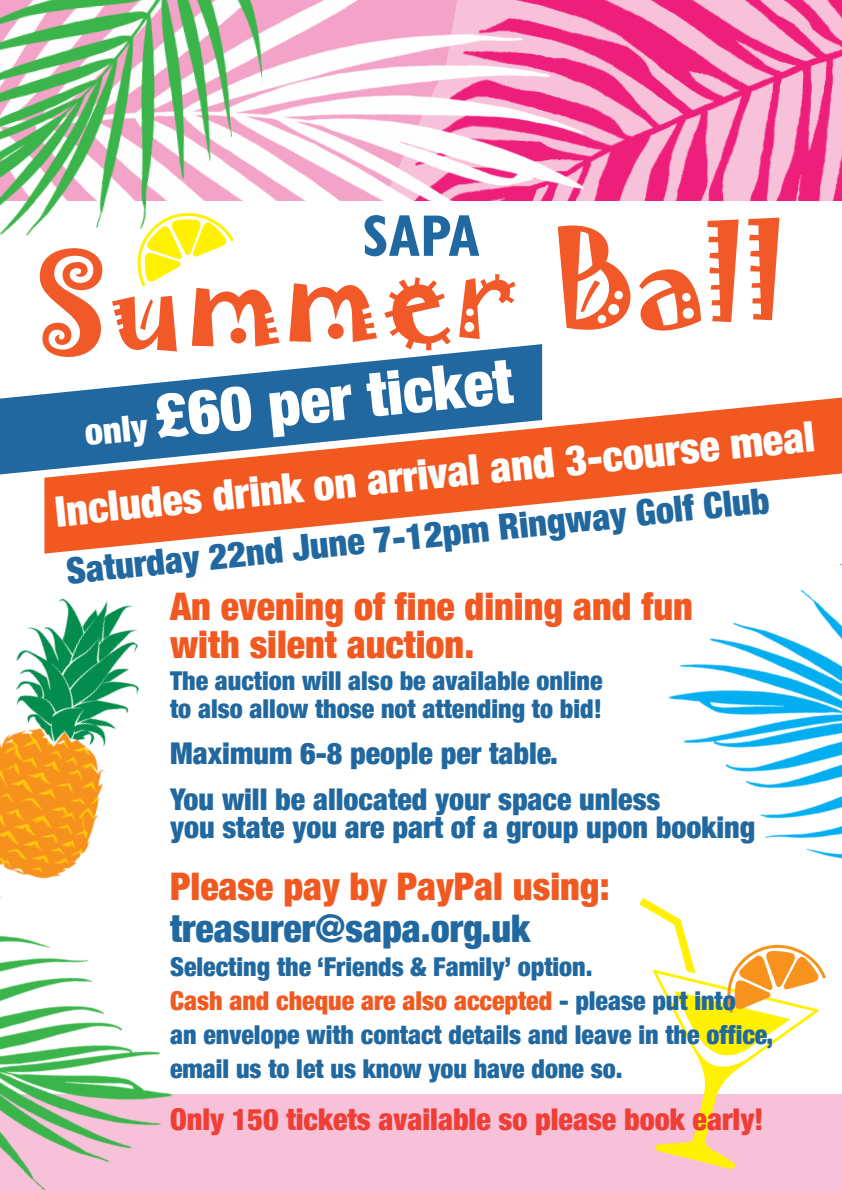
<style>
.page{position:relative;width:842px;height:1191px;background:#f7c1d9}
.page>*{position:absolute;margin:0;border:0;box-sizing:border-box;transform-origin:0 0}
.t1{font:152.3px "Jokerman Plain";color:#f15929}
.t2{font:900 condensed 61.9px "Helvetica Neue";color:#fff}
.t3{font:700 condensed 58.9px "Gill Sans";color:#20689f}
.t4{font:900 condensed 42px "Helvetica Neue";color:#fff}
.t5{font:900 condensed 38px/38px "Helvetica Neue";color:#f15921}
.t6{font:900 condensed 38px "Helvetica Neue";color:#20689f}
.t7{font:900 condensed 36px "Helvetica Neue";color:#20689f}
.t8{font:900 condensed 30px/46px "Helvetica Neue";color:#20689f}
.t9{font:900 condensed 30px "Helvetica Neue";color:#ee3e35}
.t10{font:900 condensed 26px/34px "Helvetica Neue";color:#20689f}
.s1{font-size:35.9px}
.s2{color:#f15921}
</style>
<div class="page">
<img style="left:350px;top:0;width:492px;height:201px">
<div style="left:0;top:201px;width:842px;height:418px;background:#fff"></div>
<div style="left:0;top:619px;width:842px;height:419px;background:#fff"></div>
<div style="left:0;top:675px;width:842px;height:419px;background:#fff"></div>
<img style="left:542px;top:374px;width:300px;height:485px">
<img style="left:0;top:0;width:350px;height:236px">
<svg style="left:134px;top:200px;width:101px;height:87px"></svg>
<svg style="left:639px;top:897px;width:187px;height:272px"></svg>
<svg style="left:44px;top:396px;width:798px;height:157px"></svg>
<svg style="left:0;top:344px;width:542px;height:151px"></svg>
<img style="left:0;top:970px;width:173px;height:221px">
<img style="left:0;top:866px;width:88px;height:104px">
<img style="left:0;top:517px;width:221px;height:349px">
<h3 class="t3" style="left:362px;top:201px;width:119px">SAPA</h3>
<h1 class="t1" style="left:31px;top:219px;width:751px;rotate:-3deg">Summer Ball</h1>
<h2 class="t2" style="left:79px;top:374px;width:432px;rotate:-6deg"><span class="s1">only</span> £60 per ticket</h2>
<h3 class="t4" style="left:52px;top:479px;width:764px;rotate:-6deg">Includes drink on arrival and 3-course meal</h3>
<h3 class="t7" style="left:64px;top:543px;width:708px;rotate:-6deg">Saturday 22nd June 7-12pm Ringway Golf Club</h3>
<h3 class="t5" style="left:170px;top:585px;width:524px">An evening of fine dining and fun with silent auction.</h3>
<p class="t10" style="left:170px;top:665px;width:434px;line-height:28px">The auction will also be available online to also allow those not attending to bid!</p>
<p class="t8" style="left:170px;top:728px;width:492px">Maximum 6-8 people per table.<br>You will be allocated your space unless</p>
<p class="t8" style="left:170px;top:802px;width:587px">you state you are part of a group upon booking</p>
<h3 class="t5" style="left:170px;top:865px;width:441px">Please pay by PayPal using:</h3>
<h3 class="t6" style="left:170px;top:897px;width:362px">treasurer@sapa.org.uk</h3>
<p class="t10" style="left:170px;top:948px;width:605px">Selecting the ‘Friends &amp; Family’ option.<br><span class="s2">Cash and cheque are also accepted</span> - please put into<br>an envelope with contact details and leave in the office, email us to let us know you have done so.</p>
<p class="t9" style="left:170px;top:1094px;width:595px">Only 150 tickets available so please book early!</p>
</div>
